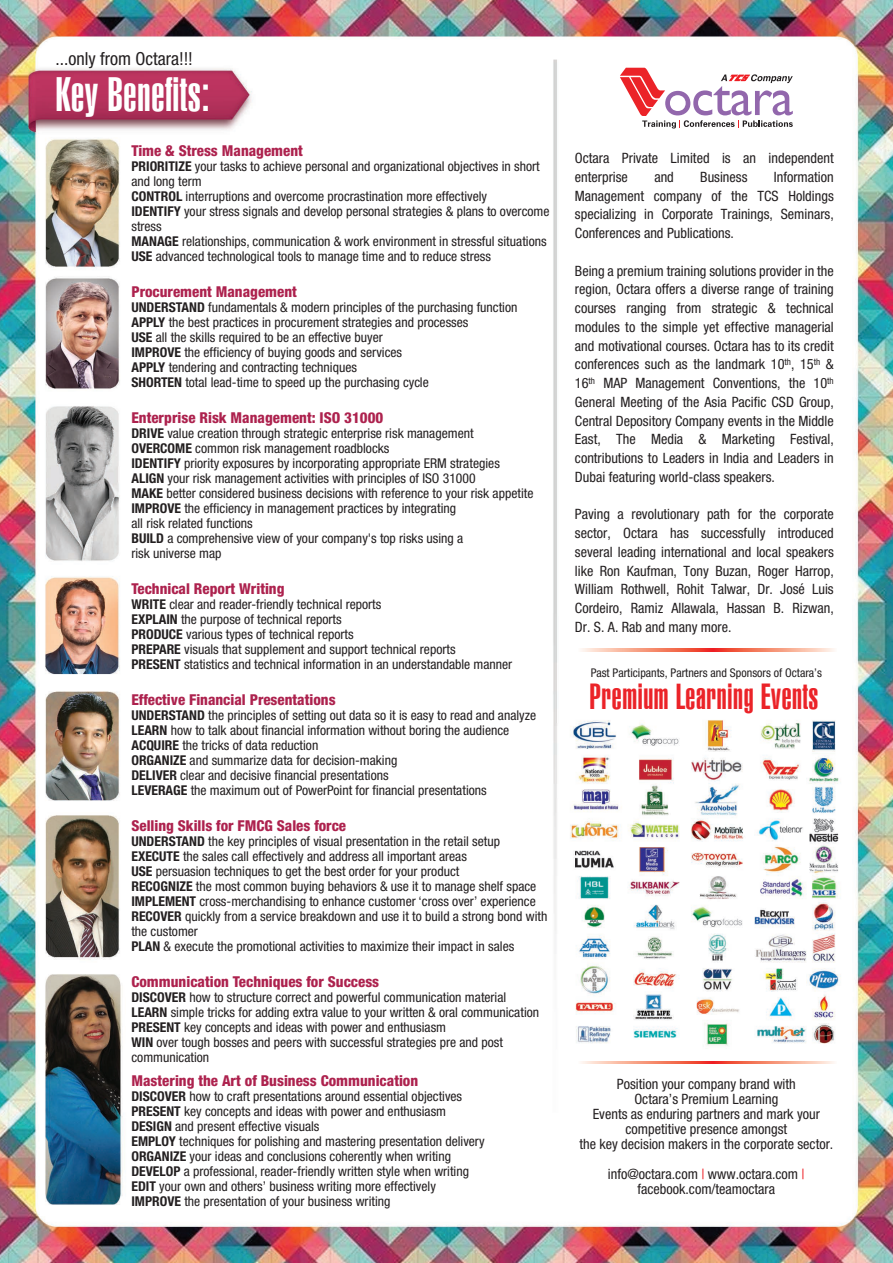
<style>
.page{position:relative;width:893px;height:1263px;background:#fff}
.page>*{position:absolute;margin:0;border:0;box-sizing:border-box;transform-origin:0 0}
.t1{font:900 extra-condensed 47.1px "Swiss 911 BT";letter-spacing:.02em;color:#fff}
.t2{font:900 extra-condensed 35.4px "Swiss 911 BT";letter-spacing:.02em;color:#eb2328}
.t3{font:condensed 18px "Helvetica Neue LT Std";color:#231f20}
.t4{font:800 condensed 15px "Helvetica Neue LT Std";color:#ad224e}
.t5{font:condensed 14.25px/18.8px "Helvetica Neue LT Std";color:#231f20;text-align:justify}
.t6{font:condensed 13.5px/15px "Helvetica Neue LT Std";color:#231f20}
.t7{font:condensed 12px "Helvetica Neue LT Std";color:#231f20}
.s1{font-weight:700}
.s2{color:#ee1d23}
</style>
<div class="page">
<img style="left:0;top:0;width:893px;height:1263px">
<svg style="left:620px;top:67px;width:173px;height:62px"></svg>
<svg style="left:576px;top:649px;width:261px;height:2px"></svg>
<svg style="left:576px;top:1061px;width:261px;height:3px"></svg>
<h3 class="t3" style="left:55px;top:48px;width:139px">...only from Octara!!!</h3>
<h1 class="t1" style="left:55px;top:69px;width:156px">Key Benefits:</h1>
<p class="t4" style="left:131px;top:141px;width:173px">Time &amp; Stress Management</p>
<p class="t6" style="left:131px;top:158px;width:420px"><span class="s1">PRIORITIZE</span> your tasks to achieve personal and organizational objectives in short and long term<br><span class="s1">CONTROL</span> interruptions and overcome procrastination more effectively<br><span class="s1">IDENTIFY</span> your stress signals and develop personal strategies &amp; plans to overcome stress<br><span class="s1">MANAGE</span> relationships, communication &amp; work environment in stressful situations <span class="s1">USE</span> advanced technological tools to manage time and to reduce stress</p>
<p class="t4" style="left:131px;top:282px;width:167px">Procurement Management</p>
<p class="t6" style="left:131px;top:299px;width:388px"><span class="s1">UNDERSTAND</span> fundamentals &amp; modern principles of the purchasing function <span class="s1">APPLY</span> the best practices in procurement strategies and processes<br><span class="s1">USE</span> all the skills required to be an effective buyer<br><span class="s1">IMPROVE</span> the efficiency of buying goods and services<br><span class="s1">APPLY</span> tendering and contracting techniques<br><span class="s1">SHORTEN</span> total lead-time to speed up the purchasing cycle</p>
<p class="t4" style="left:131px;top:408px;width:253px">Enterprise Risk Management: ISO 31000</p>
<p class="t6" style="left:131px;top:425px;width:403px"><span class="s1">DRIVE</span> value creation through strategic enterprise risk management <span class="s1">OVERCOME</span> common risk management roadblocks<br><span class="s1">IDENTIFY</span> priority exposures by incorporating appropriate ERM strategies <span class="s1">ALIGN</span> your risk management activities with principles of ISO 31000<br><span class="s1">MAKE</span> better considered business decisions with reference to your risk appetite <span class="s1">IMPROVE</span> the efficiency in management practices by integrating<br>all risk related functions<br><span class="s1">BUILD</span> a comprehensive view of your company's top risks using a<br>risk universe map</p>
<p class="t4" style="left:131px;top:579px;width:155px">Technical Report Writing</p>
<p class="t6" style="left:131px;top:596px;width:382px"><span class="s1">WRITE</span> clear and reader-friendly technical reports<br><span class="s1">EXPLAIN</span> the purpose of technical reports<br><span class="s1">PRODUCE</span> various types of technical reports<br><span class="s1">PREPARE</span> visuals that supplement and support technical reports<br><span class="s1">PRESENT</span> statistics and technical information in an understandable manner</p>
<p class="t4" style="left:131px;top:690px;width:206px">Effective Financial Presentations</p>
<p class="t6" style="left:131px;top:707px;width:406px"><span class="s1">UNDERSTAND</span> the principles of setting out data so it is easy to read and analyze <span class="s1">LEARN</span> how to talk about financial information without boring the audience <span class="s1">ACQUIRE</span> the tricks of data reduction<br><span class="s1">ORGANIZE</span> and summarize data for decision-making<br><span class="s1">DELIVER</span> clear and decisive financial presentations<br><span class="s1">LEVERAGE</span> the maximum out of PowerPoint for financial presentations</p>
<p class="t4" style="left:131px;top:816px;width:216px">Selling Skills for FMCG Sales force</p>
<p class="t6" style="left:131px;top:833px;width:417px"><span class="s1">UNDERSTAND</span> the key principles of visual presentation in the retail setup <span class="s1">EXECUTE</span> the sales call effectively and address all important areas<br><span class="s1">USE</span> persuasion techniques to get the best order for your product<br><span class="s1">RECOGNIZE</span> the most common buying behaviors &amp; use it to manage shelf space <span class="s1">IMPLEMENT</span> cross-merchandising to enhance customer ‘cross over’ experience <span class="s1">RECOVER</span> quickly from a service breakdown and use it to build a strong bond with the customer<br><span class="s1">PLAN</span> &amp; execute the promotional activities to maximize their impact in sales</p>
<p class="t4" style="left:131px;top:972px;width:249px">Communication Techniques for Success</p>
<p class="t6" style="left:131px;top:989px;width:409px"><span class="s1">DISCOVER</span> how to structure correct and powerful communication material <span class="s1">LEARN</span> simple tricks for adding extra value to your written &amp; oral communication <span class="s1">PRESENT</span> key concepts and ideas with power and enthusiasm<br><span class="s1">WIN</span> over tough bosses and peers with successful strategies pre and post communication</p>
<p class="t4" style="left:131px;top:1071px;width:288px">Mastering the Art of Business Communication</p>
<p class="t6" style="left:131px;top:1088px;width:355px"><span class="s1">DISCOVER</span> how to craft presentations around essential objectives <span class="s1">PRESENT</span> key concepts and ideas with power and enthusiasm <span class="s1">DESIGN</span> and present effective visuals<br><span class="s1">EMPLOY</span> techniques for polishing and mastering presentation delivery <span class="s1">ORGANIZE</span> your ideas and conclusions coherently when writing <span class="s1">DEVELOP</span> a professional, reader-friendly written style when writing <span class="s1">EDIT</span> your own and others’ business writing more effectively <span class="s1">IMPROVE</span> the presentation of your business writing</p>
<p class="t5" style="left:575px;top:149px;width:260px">Octara Private Limited is an independent enterprise</p>
<p class="t5" style="left:575px;top:167px;width:260px;text-indent:199px">Information Management company of the TCS Holdings specializing in Corporate Trainings, Seminars, Conferences and Publications.</p>
<p class="t5" style="left:575px;top:261px;width:260px">Being a premium training solutions provider in the region, Octara offers a diverse range of training courses ranging from strategic &amp; technical modules to the simple yet effective managerial and motivational courses. Octara has to its credit conferences such as the landmark 10<sup>th</sup>, 15<sup>th</sup> &amp; 16<sup>th</sup> MAP Management Conventions, the 10<sup>th </sup>General Meeting of the Asia Pacific CSD Group, Central Depository Company events in the Middle East, The Media &amp; Marketing Festival, contributions to Leaders in India and Leaders in Dubai featuring world-class speakers.</p>
<p class="t5" style="left:575px;top:505px;width:260px">Paving a revolutionary path for the corporate sector, Octara has successfully introduced several leading international and local speakers like Ron Kaufman, Tony Buzan, Roger Harrop, William Rothwell, Rohit Talwar, Dr. José Luis Cordeiro, Ramiz Allawala, Hassan B. Rizwan, Dr. S. A. Rab and many more.</p>
<p class="t5" style="left:654px;top:167px;width:21px">and</p>
<p class="t5" style="left:700px;top:167px;width:49px">Business</p>
<p class="t7" style="left:591px;top:666px;width:233px">Past Participants, Partners and Sponsors of Octara’s</p>
<h2 class="t2" style="left:590px;top:677px;width:230px">Premium Learning Events</h2>
<p class="t5" style="left:579px;top:1076px;width:255px;line-height:15px;text-align:center">Position your company brand with<br>Octara’s Premium Learning<br>Events as enduring partners and mark your competitive presence amongst<br>the key decision makers in the corporate sector.</p>
<p class="t5" style="left:608px;top:1166px;width:198px;line-height:15px;text-align:center">info@octara.com <span class="s2">|</span> www.octara.com <span class="s2">| </span>facebook.com/teamoctara</p>
</div>
